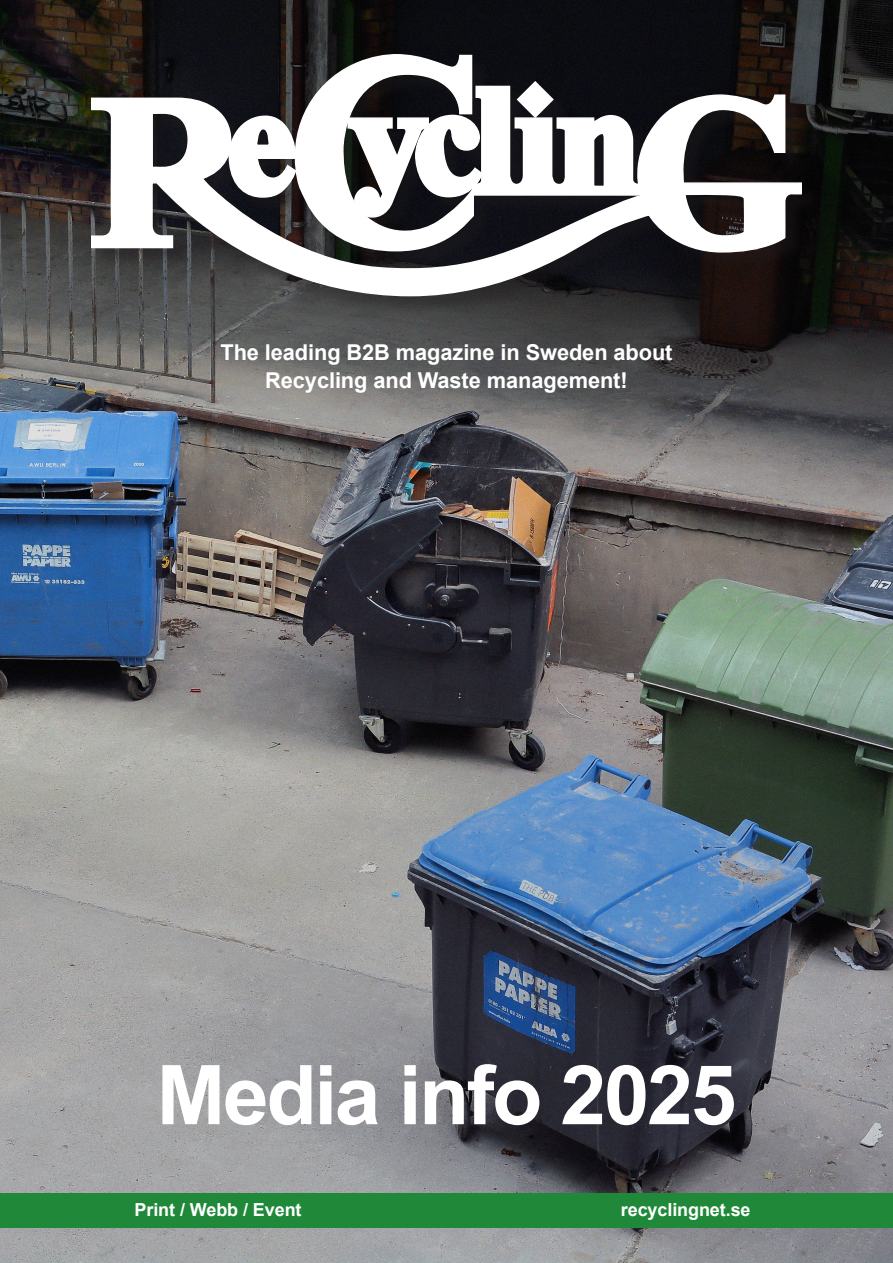
<style>
.page{position:relative;width:893px;height:1263px;background:#fff}
.page>*{position:absolute;margin:0;border:0;box-sizing:border-box;transform-origin:0 0}
.t1{font:700 82.5px "Arial";letter-spacing:-.03em;color:#fff}
.t2{font:700 21.9px/27.3px "Arial";letter-spacing:-.005em;color:#fff;text-align:center}
.t3{font:700 18px "Arial";letter-spacing:-.005em;color:#fff}
</style>
<div class="page">
<img style="left:0;top:0;width:893px;height:1263px">
<div style="left:94px;top:57px;width:727px;height:258px;background:#231f20;opacity:.36"></div>
<svg style="left:91px;top:94px;width:711px;height:202px"></svg>
<svg style="left:225px;top:54px;width:416px;height:198px"></svg>
<div style="left:0;top:1193px;width:893px;height:34px;background:#208939"></div>
<p class="t2" style="left:220px;top:339px;width:454px">The leading B2B magazine in Sweden about<br>Recycling and Waste management!</p>
<p class="t1" style="left:157px;top:1037px;width:581px">Media info 2025</p>
<p class="t3" style="left:135px;top:1197px;width:168px">Print / Webb / Event</p>
<p class="t3" style="left:621px;top:1197px;width:131px">recyclingnet.se</p>
</div>
